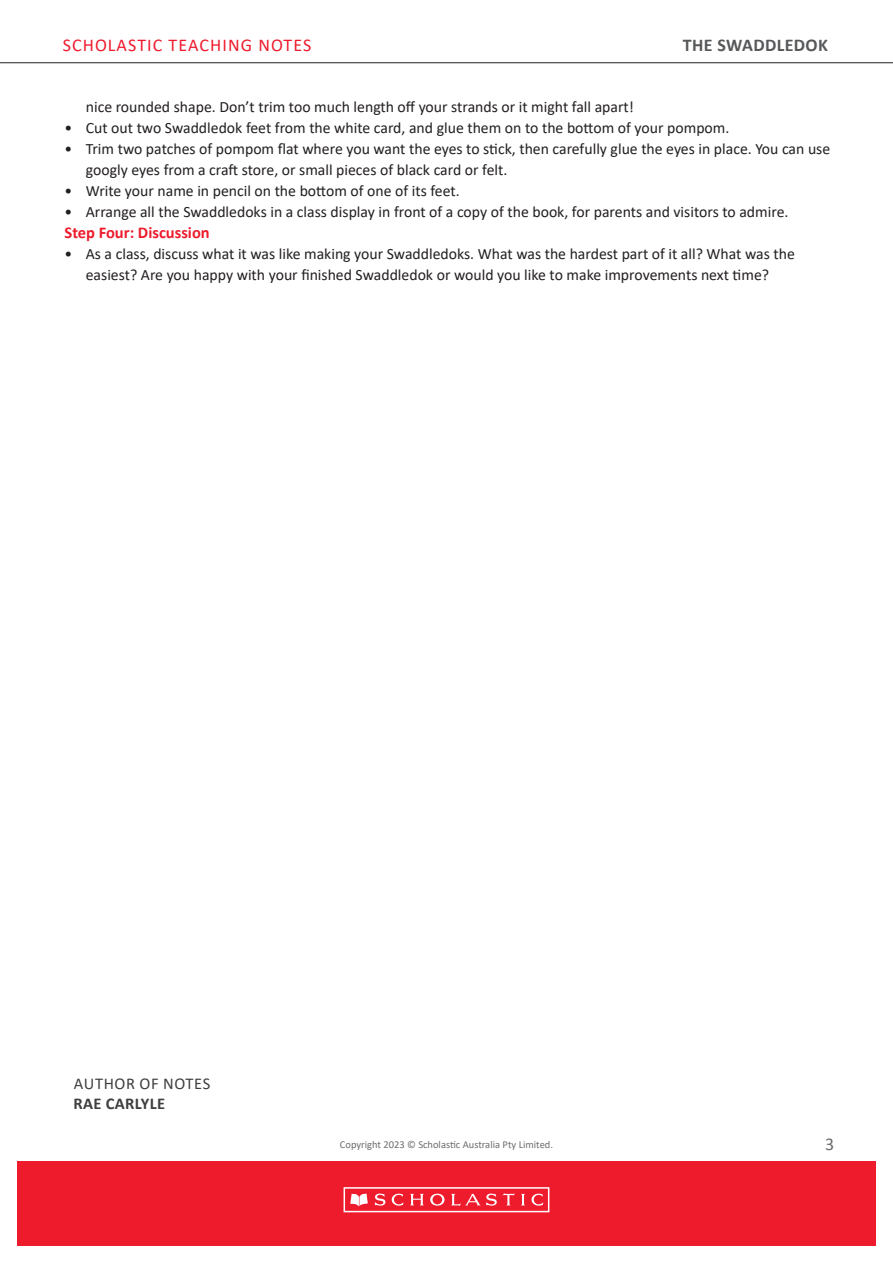
<style>
.page{position:relative;width:893px;height:1263px;background:#fff}
.page>*{position:absolute;margin:0;border:0;box-sizing:border-box;transform-origin:0 0}
.t1{font:18px "Calibri";letter-spacing:.06em;color:#ee1b2d}
.t2{font:700 18px "Calibri";letter-spacing:.02em;color:#57585a}
.t3{font:18px "Calibri";color:#6c6d70}
.SUB_HEAD_3{font:700 16.5px "Calibri";color:#ee1b2d}
.t4{font:16.5px "Calibri";letter-spacing:.04em;color:#3e3e3f}
.t5{font:700 16.5px "Calibri";letter-spacing:.02em;color:#3e3e3f}
.t6{font:15.75px/21px "Calibri";color:#231f20}
.t7{font:10.5px "Calibri";color:#6c6d70}
</style>
<div class="page">
<div style="left:17px;top:1161px;width:859px;height:85px;background:#ee1b2d"></div>
<div style="left:344px;top:1187px;width:205px;height:25px;border:2px solid #fff"></div>
<svg style="left:350px;top:1193px;width:18px;height:13px"></svg>
<svg style="left:375px;top:1193px;width:28px;height:13px"></svg>
<svg style="left:410px;top:1194px;width:14px;height:11px"></svg>
<svg style="left:521px;top:1194px;width:4px;height:11px"></svg>
<svg style="left:531px;top:1193px;width:12px;height:13px"></svg>
<svg style="left:430px;top:1194px;width:15px;height:11px"></svg>
<svg style="left:451px;top:1193px;width:64px;height:13px"></svg>
<hr style="left:0;top:62px;width:893px;height:1px;background:#231f20">
<p class="t1" style="left:63px;top:32px;width:250px">SCHOLASTIC TEACHING NOTES</p>
<p class="t2" style="left:683px;top:32px;width:146px">THE SWADDLEDOK</p>
<p class="t6" style="left:86px;top:96px;width:550px">nice rounded shape. Don’t trim too much length off your strands or it might fall apart!</p>
<p class="t6" style="left:65px;top:117px;width:666px">• Cut out two Swaddledok feet from the white card, and glue them on to the bottom of your pompom.</p>
<p class="t6" style="left:86px;top:138px;width:746px;text-indent:-21px">• Trim two patches of pompom flat where you want the eyes to stick, then carefully glue the eyes in place. You can use googly eyes from a craft store, or small pieces of black card or felt.</p>
<p class="t6" style="left:65px;top:180px;width:397px">• Write your name in pencil on the bottom of one of its feet.</p>
<p class="t6" style="left:65px;top:201px;width:725px">• Arrange all the Swaddledoks in a class display in front of a copy of the book, for parents and visitors to admire.</p>
<p class="SUB_HEAD_3" style="left:65px;top:221px;width:147px">Step Four: Discussion</p>
<p class="t6" style="left:65px;top:243px;width:732px;text-align:center">• As a class, discuss what it was like making your Swaddledoks. What was the hardest part of it all? What was the easiest? Are you happy with your finished Swaddledok or would you like to make improvements next time?</p>
<p class="t4" style="left:74px;top:1072px;width:138px">AUTHOR OF NOTES</p>
<p class="t5" style="left:74px;top:1091px;width:93px">RAE CARLYLE</p>
<p class="t7" style="left:340px;top:1137px;width:215px">Copyright 2023 © Scholastic Australia Pty Limited.</p>
<p class="t3" style="left:825px;top:1131px;width:11px">3</p>
</div>
